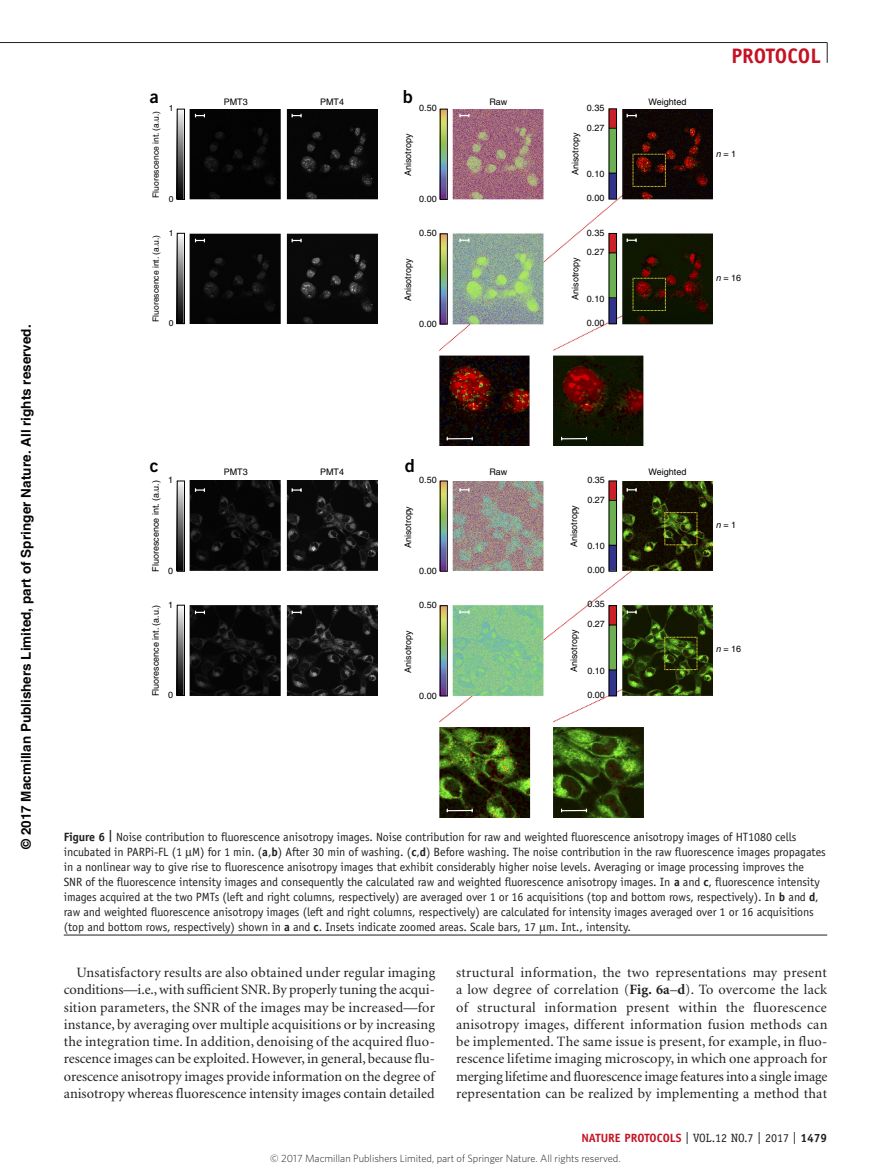
<style>
.page{position:relative;width:891px;height:1175px;background:#fff}
.page>*{position:absolute;margin:0;border:0;box-sizing:border-box;transform-origin:0 0}
.t1{font:700 21px "Officina Sans";color:#c41324}
.t2{font:18px "Trade Gothic Bold Two";color:#000}
.pPara{font:14.25px/17.2px "Minion";letter-spacing:.005em;color:#231f20;text-align:justify}
.t3{font:700 13.5px "Helvetica";color:#040503}
.pFigureCaption{font:12px/15px "Officina Sans";letter-spacing:-.005em;color:#231f20}
.t4{font:12px "Officina Serif";color:#231f20}
.t5{font:300 10.5px "Whitney";color:#231f20}
.t6{font:9px "Helvetica";color:#000}
.t7{font:8.55px "Helvetica";color:#000}
.s1{font-style:italic}
.s2{font-weight:700}
.s3{font-family:"Officina Sans";font-weight:700;color:#c41324}
.s4{font-family:"Officina Sans";font-weight:700}
</style>
<div class="page">
<hr style="left:0;top:42px;width:827px;height:1px;background:#231f20">
<svg style="left:827px;top:43px;width:1px;height:20px"></svg>
<img style="left:617px;top:109px;width:96px;height:336px">
<img style="left:440px;top:481px;width:273px;height:336px">
<svg style="left:561px;top:808px;width:26px;height:4px"></svg>
<svg style="left:447px;top:808px;width:26px;height:4px"></svg>
<svg style="left:627px;top:488px;width:10px;height:3px"></svg>
<svg style="left:627px;top:610px;width:10px;height:4px"></svg>
<svg style="left:627px;top:114px;width:10px;height:3px"></svg>
<svg style="left:627px;top:238px;width:10px;height:4px"></svg>
<svg style="left:176px;top:108px;width:441px;height:588px"></svg>
<hr style="left:64px;top:934px;width:763px;height:1px;background:#231f20">
<p class="t3" style="left:18px;top:849px;width:526px;rotate:-90deg">© 2017 Macmillan Publishers Limited, part of Springer Nature. All rights reserved.</p>
<p class="t2" style="left:150px;top:85px;width:10px">a</p>
<p class="t2" style="left:403px;top:85px;width:12px">b</p>
<p class="t6" style="left:224px;top:97px;width:26px">PMT3</p>
<p class="t6" style="left:320px;top:97px;width:26px">PMT4</p>
<p class="t6" style="left:489px;top:97px;width:19px">Raw</p>
<p class="t6" style="left:649px;top:97px;width:39px">Weighted</p>
<p class="t6" style="left:587px;top:102px;width:19px">0.35</p>
<p class="t7" style="left:169px;top:103px;width:6px">1</p>
<p class="t6" style="left:419px;top:103px;width:19px">0.50</p>
<p class="t7" style="left:151px;top:198px;width:88px;rotate:-90deg">Fluorescence int. (a.u.)</p>
<p class="t6" style="left:587px;top:122px;width:19px">0.27</p>
<p class="t6" style="left:403px;top:176px;width:44px;rotate:-90deg">Anisotropy</p>
<p class="t6" style="left:570px;top:175px;width:44px;rotate:-90deg">Anisotropy</p>
<p class="t6" style="left:587px;top:169px;width:19px">0.10</p>
<p class="t6" style="left:419px;top:194px;width:19px">0.00</p>
<p class="t6" style="left:587px;top:193px;width:19px">0.00</p>
<p class="t7" style="left:169px;top:194px;width:6px">0</p>
<p class="t7" style="left:151px;top:322px;width:88px;rotate:-90deg">Fluorescence int. (a.u.)</p>
<p class="t7" style="left:169px;top:228px;width:6px">1</p>
<p class="t7" style="left:169px;top:318px;width:6px">0</p>
<p class="t6" style="left:419px;top:228px;width:19px">0.50</p>
<p class="t6" style="left:587px;top:227px;width:19px">0.35</p>
<p class="t6" style="left:587px;top:247px;width:19px">0.27</p>
<p class="t6" style="left:403px;top:301px;width:44px;rotate:-90deg">Anisotropy</p>
<p class="t6" style="left:570px;top:300px;width:44px;rotate:-90deg">Anisotropy</p>
<p class="t6" style="left:587px;top:293px;width:19px">0.10</p>
<p class="t6" style="left:419px;top:318px;width:19px">0.00</p>
<p class="t6" style="left:587px;top:318px;width:19px">0.00</p>
<h1 class="t1" style="left:731px;top:43px;width:91px">PROTOCOL</h1>
<p class="t6" style="left:716px;top:148px;width:22px"><span class="s1">n</span> = 1</p>
<p class="t6" style="left:716px;top:273px;width:27px"><span class="s1">n</span> = 16</p>
<p class="t2" style="left:150px;top:454px;width:10px">c</p>
<p class="t2" style="left:405px;top:454px;width:12px">d</p>
<p class="t6" style="left:224px;top:466px;width:26px">PMT3</p>
<p class="t6" style="left:320px;top:466px;width:26px">PMT4</p>
<p class="t6" style="left:489px;top:466px;width:19px">Raw</p>
<p class="t6" style="left:649px;top:466px;width:39px">Weighted</p>
<p class="t6" style="left:587px;top:474px;width:19px">0.35</p>
<p class="t6" style="left:168px;top:475px;width:7px">1</p>
<p class="t6" style="left:419px;top:475px;width:19px">0.50</p>
<p class="t6" style="left:151px;top:572px;width:93px;rotate:-90deg">Fluorescence int. (a.u.)</p>
<p class="t6" style="left:151px;top:696px;width:93px;rotate:-90deg">Fluorescence int. (a.u.)</p>
<p class="t6" style="left:587px;top:494px;width:19px">0.27</p>
<p class="t6" style="left:569px;top:547px;width:44px;rotate:-90deg">Anisotropy</p>
<p class="t6" style="left:403px;top:548px;width:44px;rotate:-90deg">Anisotropy</p>
<p class="t6" style="left:587px;top:540px;width:19px">0.10</p>
<p class="t6" style="left:587px;top:565px;width:19px">0.00</p>
<p class="t6" style="left:168px;top:566px;width:7px">0</p>
<p class="t6" style="left:419px;top:566px;width:19px">0.00</p>
<p class="t6" style="left:419px;top:599px;width:19px">0.50</p>
<p class="t6" style="left:587px;top:599px;width:19px">0.35</p>
<p class="t6" style="left:168px;top:599px;width:7px">1</p>
<p class="t6" style="left:587px;top:619px;width:19px">0.27</p>
<p class="t6" style="left:569px;top:672px;width:44px;rotate:-90deg">Anisotropy</p>
<p class="t6" style="left:403px;top:673px;width:44px;rotate:-90deg">Anisotropy</p>
<p class="t6" style="left:587px;top:665px;width:19px">0.10</p>
<p class="t6" style="left:587px;top:689px;width:19px">0.00</p>
<p class="t6" style="left:168px;top:690px;width:7px">0</p>
<p class="t6" style="left:419px;top:690px;width:19px">0.00</p>
<p class="t6" style="left:716px;top:519px;width:22px"><span class="s1">n</span> = 1</p>
<p class="t6" style="left:716px;top:643px;width:27px"><span class="s1">n</span> = 16</p>
<p class="pFigureCaption" style="left:64px;top:829px;width:764px"><span class="s2">FIGURE 6 |</span> Noise contribution to fluorescence anisotropy images. Noise contribution for raw and weighted fluorescence anisotropy images of HT1080 cells incubated in PARPi-FL (1 M) for 1 min. (<span class="s2">A</span>,<span class="s2">B</span>) After 30 min of washing. (<span class="s2">C</span>,<span class="s2">D</span>) Before washing. The noise contribution in the raw fluorescence images propagates in a nonlinear way to give rise to fluorescence anisotropy images that exhibit considerably higher noise levels. Averaging or image processing improves the<br>SNR of the fluorescence intensity images and consequently the calculated raw and weighted fluorescence anisotropy images. In <span class="s2">A</span> and <span class="s2">C</span>, fluorescence intensity images acquired at the two PMTs (left and right columns, respectively) are averaged over 1 or 16 acquisitions (top and bottom rows, respectively). In <span class="s2">B</span> and <span class="s2">D</span>, raw and weighted fluorescence anisotropy images (left and right columns, respectively) are calculated for intensity images averaged over 1 or 16 acquisitions (top and bottom rows, respectively) shown in <span class="s2">A</span> and <span class="s2">C</span>. Insets indicate zoomed areas. Scale bars, 17 m. Int., intensity.</p>
<p class="pPara" style="left:64px;top:964px;width:373px;text-indent:13px">Unsatisfactory results are also obtained under regular imaging conditions—i.e., with sufficient SNR. By properly tuning the acqui&shy;sition parameters, the SNR of the images may be increased—for instance, by averaging over multiple acquisitions or by increasing the integration time. In addition, denoising of the acquired fluo&shy;rescence images can be exploited. However, in general, because flu&shy;orescence anisotropy images provide information on the degree of anisotropy whereas fluorescence intensity images contain detailed</p>
<p class="pPara" style="left:456px;top:964px;width:373px">structural information, the two representations may present a low degree of correlation (<span class="s2">Fig. 6a</span>–<span class="s2">d</span>). To overcome the lack of structural information present within the fluorescence anisotropy images, different information fusion methods can be implemented. The same issue is present, for example, in fluo&shy;rescence lifetime imaging microscopy, in which one approach for merging lifetime and fluorescence image features into a single image representation can be realized by implementing a method that</p>
<p class="t4" style="left:581px;top:1131px;width:247px"><span class="s3">NATURE PROTOCOLS</span> | VOL.12 NO.7 | 2017 | <span class="s4">1479</span></p>
<p class="t5" style="left:270px;top:1151px;width:352px">© 2017 Macmillan Publishers Limited, part of Springer Nature. All rights reserved.</p>
</div>
